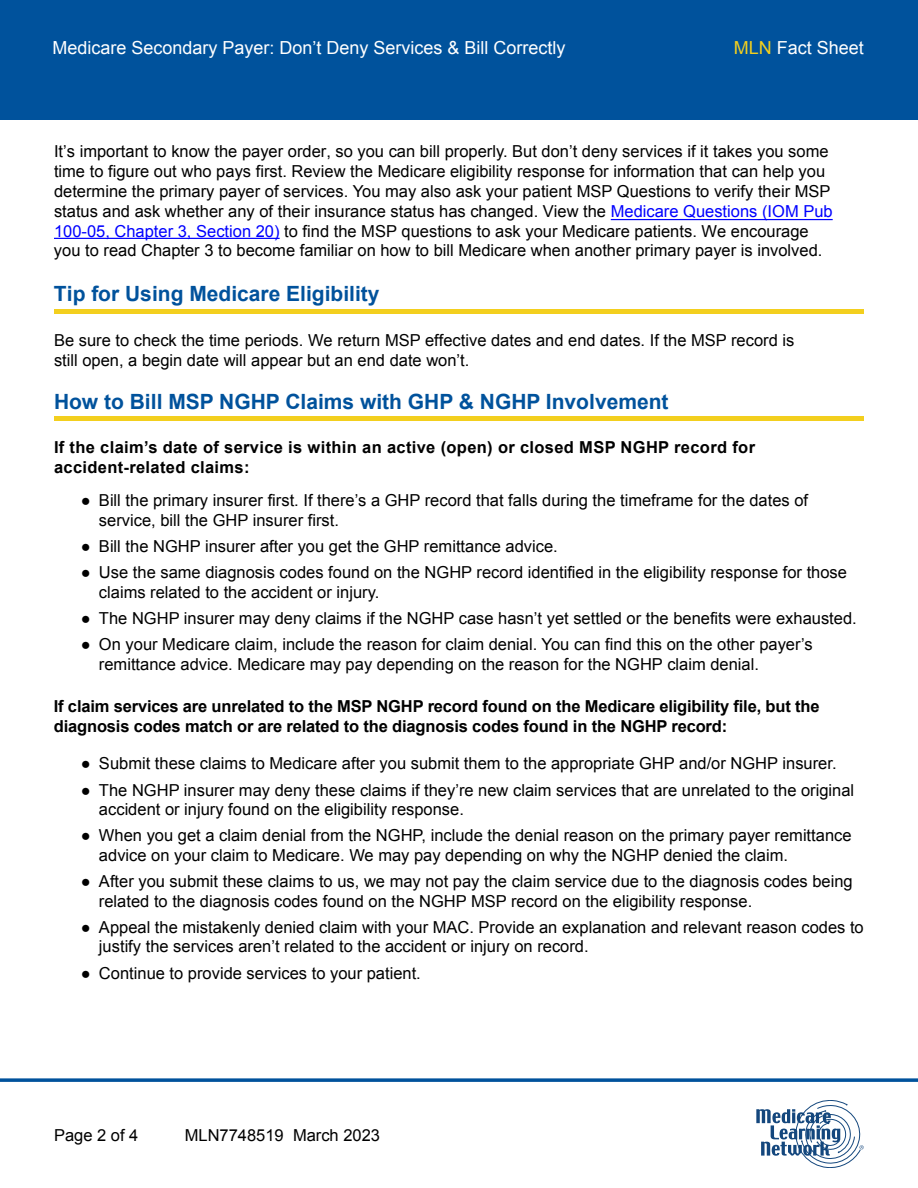
<style>
.page{position:relative;width:918px;height:1188px;background:#fff}
.page>*{position:absolute;margin:0;border:0;box-sizing:border-box;transform-origin:0 0}
.t1{font:700 21px "Arial";color:#00529c}
.t2{font:18px "Arial";color:#fff}
.t3{font:16.5px/19.5px "Arial";color:#000}
.Paragraph_Text{font:700 16.5px/19.8px "Arial";letter-spacing:-.01em;color:#000}
.Paragraph_Text-2{font:700 16.5px/19.8px "Arial";letter-spacing:.02em;color:#000}
.s1{color:#f3cf1e}
.s2{font-style:inherit}
.s3{color:#00f}
</style>
<div class="page">
<div style="left:0;top:0;width:918px;height:120px;background:#00529c"></div>
<svg style="left:756px;top:1100px;width:108px;height:68px"></svg>
<svg style="left:0;top:1078px;width:918px;height:4px;background:#1f67a7"></svg>
<hr style="left:54px;top:238px;width:226px;height:1px;background:#00f">
<div style="left:54px;top:309px;width:810px;height:5px;background:#f3cf1e"></div>
<div style="left:54px;top:416px;width:810px;height:5px;background:#f3cf1e"></div>
<hr style="left:611px;top:219px;width:222px;height:1px;background:#00f">
<p class="t2" style="left:740px;top:34px;width:132px"><span class="s1">MLN</span> Fact Sheet</p>
<p class="t2" style="left:52px;top:35px;width:515px">Medicare Secondary Payer<span class="s2">:</span> Don’t Deny Services &amp; Bill Correctly</p>
<p class="t2" style="left:734px;top:35px;width:132px"><span class="s1">MLN</span> Fact Sheet</p>
<h2 class="t3" style="left:54px;top:142px;width:780px">It’s important to know the payer order, so you can bill properly. But don’t deny services if it takes you some time to figure out who pays first. Review the Medicare eligibility response for information that can help you determine the primary payer of services. You may also ask your patient MSP Questions to verify their MSP status and ask whether any of their insurance status has changed. View the <span class="s3">Medicare Questions (IOM Pub 100-05, Chapter 3, Section 20)</span> to find the MSP questions to ask your Medicare patients. We encourage you to read Chapter 3 to become familiar on how to bill Medicare when another primary payer is involved.</h2>
<h2 class="t1" style="left:54px;top:280px;width:327px">Tip for Using Medicare Eligibility</h2>
<h2 class="t3" style="left:54px;top:331px;width:742px">Be sure to check the time periods. We return MSP effective dates and end dates. If the MSP record is still open, a begin date will appear but an end date won’t.</h2>
<h2 class="t1" style="left:54px;top:388px;width:616px">How to Bill MSP NGHP Claims with GHP &amp; NGHP Involvement</h2>
<p class="Paragraph_Text-2" style="left:54px;top:438px;width:703px">If the claim’s date of service is within an active (open) or closed MSP NGHP record for accident-related claims:</p>
<p class="t3" style="left:99px;top:491px;width:711px;text-indent:-18px">● Bill the primary insurer first. If there’s a GHP record that falls during the timeframe for the dates of service, bill the GHP insurer first.</p>
<p class="t3" style="left:81px;top:536px;width:478px">● Bill the NGHP insurer after you get the GHP remittance advice.</p>
<p class="t3" style="left:99px;top:563px;width:750px;text-indent:-18px">● Use the same diagnosis codes found on the NGHP record identified in the eligibility response for those claims related to the accident or injury.</p>
<p class="t3" style="left:81px;top:608px;width:777px">● The NGHP insurer may deny claims if the NGHP case hasn’t yet settled or the benefits were exhausted.</p>
<p class="t3" style="left:99px;top:635px;width:715px;text-indent:-18px">● On your Medicare claim, include the reason for claim denial. You can find this on the other payer’s remittance advice. Medicare may pay depending on the reason for the NGHP claim denial.</p>
<p class="Paragraph_Text" style="left:54px;top:697px;width:767px">If claim services are unrelated to the MSP NGHP record found on the Medicare eligibility file, but the diagnosis codes match or are related to the diagnosis codes found in the NGHP record:</p>
<p class="t3" style="left:81px;top:754px;width:757px">● Submit these claims to Medicare after you submit them to the appropriate GHP and/or NGHP insurer.</p>
<p class="t3" style="left:99px;top:780px;width:757px;text-indent:-18px">● The NGHP insurer may deny these claims if they’re new claim services that are unrelated to the original accident or injury found on the eligibility response.</p>
<p class="t3" style="left:99px;top:826px;width:754px;text-indent:-18px">● When you get a claim denial from the NGHP, include the denial reason on the primary payer remittance advice on your claim to Medicare. We may pay depending on why the NGHP denied the claim.</p>
<p class="t3" style="left:99px;top:872px;width:755px;text-indent:-18px">● After you submit these claims to us, we may not pay the claim service due to the diagnosis codes being related to the diagnosis codes found on the NGHP MSP record on the eligibility response.</p>
<p class="t3" style="left:99px;top:918px;width:766px;text-indent:-18px">● Appeal the mistakenly denied claim with your MAC. Provide an explanation and relevant reason codes to justify the services aren’t related to the accident or injury on record.</p>
<p class="t3" style="left:81px;top:963px;width:341px">● Continue to provide services to your patient.</p>
<p class="t3" style="left:54px;top:1125px;width:86px">Page 2 of 4</p>
<p class="t3" style="left:185px;top:1125px;width:197px">MLN7748519 March 2023</p>
</div>
